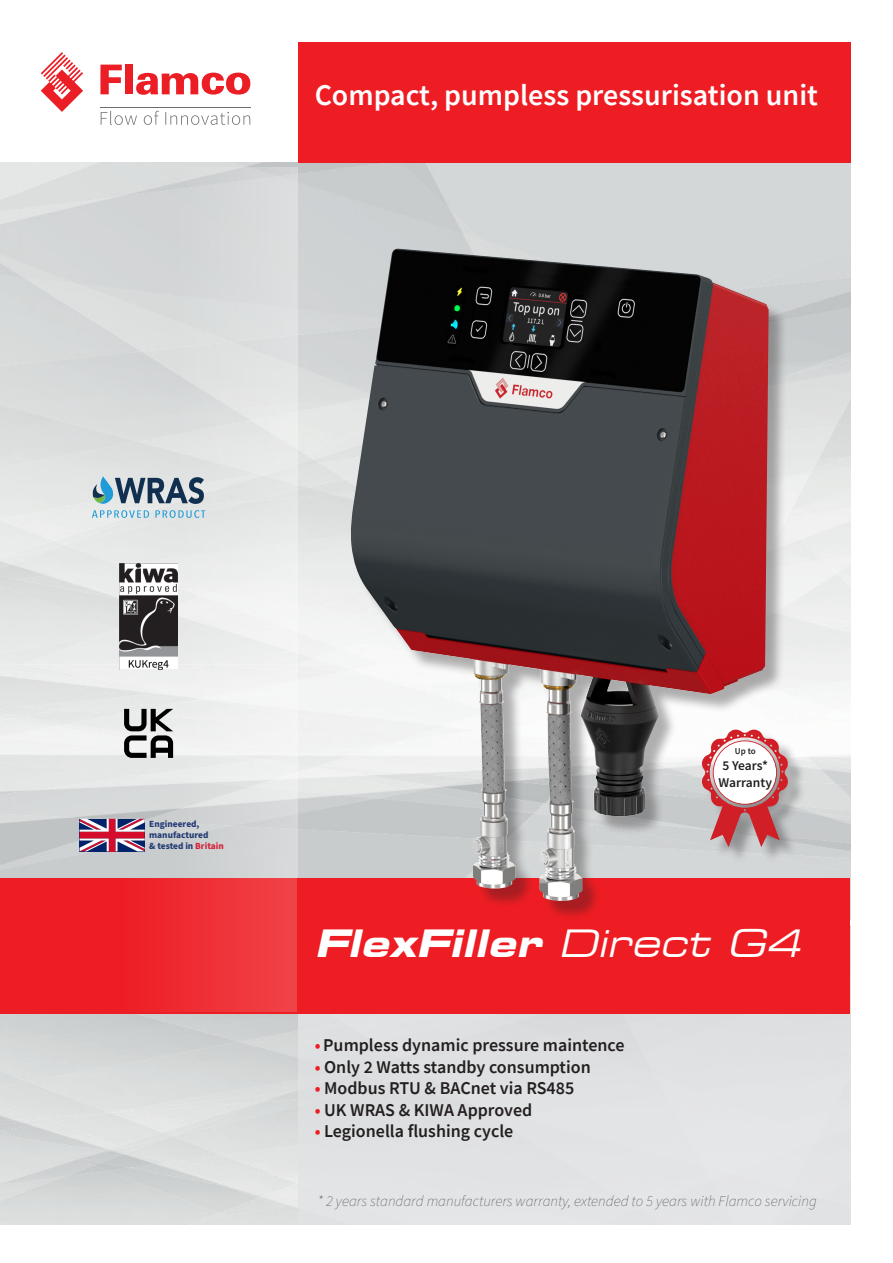
<style>
.page{position:relative;width:893px;height:1263px;background:#fff}
.page>*{position:absolute;margin:0;border:0;box-sizing:border-box;transform-origin:0 0}
.t1{font:italic 700 expanded 37.5px "Square 721 BT";color:#fff}
.t2{font:600 30px "Source Sans Pro";color:#fff}
.t3{font:600 18px "Source Sans Pro";color:#231f20}
.t4{font:italic 200 15px "Source Sans Pro";color:#57585a}
.t5{font:600 13.5px/16.2px "Source Sans Pro";color:#231f20}
.t6{font:700 9.3px/11.1px "Source Sans Pro";color:#213a73}
.t7{font:600 9px "Source Sans Pro";color:#231f20}
.s1{color:#d22137}
.s2{font-weight:400}
.s3{color:#ee1d23}
</style>
<div class="page">
<img style="left:0;top:163px;width:850px;height:715px">
<div style="left:298px;top:43px;width:552px;height:120px;background:#ee1d23"></div>
<svg style="left:100px;top:65px;width:22px;height:29px"></svg>
<div style="left:125px;top:65px;width:8px;height:29px;background:#eb1e25"></div>
<svg style="left:136px;top:73px;width:114px;height:22px"></svg>
<svg style="left:41px;top:52px;width:42px;height:60px"></svg>
<svg style="left:101px;top:111px;width:149px;height:14px"></svg>
<hr style="left:101px;top:107px;width:150px;height:1px;background:#6c6d70">
<svg style="left:170px;top:168px;width:128px;height:1057px"></svg>
<img style="left:0;top:1013px;width:298px;height:211px">
<div style="left:298px;top:927px;width:552px;height:297px;background:#e1e2e3"></div>
<div style="left:0;top:878px;width:850px;height:135px;background:#ee1d23"></div>
<div style="left:117px;top:878px;width:179px;height:134px;background:linear-gradient(to right,#ee1c22,#f04449)"></div>
<div style="left:353px;top:251px;width:435px;height:669px;background:#231f20;opacity:.35"></div>
<img style="left:350px;top:255px;width:201px;height:633px">
<svg style="left:91px;top:476px;width:114px;height:42px;background:#99aeba"></svg>
<svg style="left:124px;top:709px;width:49px;height:49px"></svg>
<img style="left:120px;top:564px;width:58px;height:105px">
<div style="left:704px;top:732px;width:102px;height:132px;background:#231f20;opacity:.35"></div>
<svg style="left:702px;top:729px;width:86px;height:118px"></svg>
<svg style="left:80px;top:819px;width:65px;height:32px"></svg>
<p class="t2" style="left:315px;top:76px;width:505px">Compact, pumpless pressurisation unit</p>
<p class="t6" style="left:149px;top:819px;width:76px">Engineered, manufactured<br>&amp; tested in <span class="s1">Britain</span></p>
<p class="t7" style="left:735px;top:745px;width:22px">Up to</p>
<p class="t5" style="left:719px;top:758px;width:55px">5 Years*<br>Warranty</p>
<p class="t1" style="left:315px;top:920px;width:498px">FlexFiller <span class="s2">Direct G4</span></p>
<p class="t3" style="left:315px;top:1033px;width:311px"><span class="s3">•</span> Pumpless dynamic pressure maintence</p>
<p class="t3" style="left:315px;top:1055px;width:278px"><span class="s3">•</span> Only 2 Watts standby consumption</p>
<p class="t3" style="left:315px;top:1076px;width:261px"><span class="s3">•</span> Modbus RTU &amp; BACnet via RS485</p>
<p class="t3" style="left:315px;top:1098px;width:219px"><span class="s3">•</span> UK WRAS &amp; KIWA Approved</p>
<p class="t3" style="left:315px;top:1119px;width:200px"><span class="s3">•</span> Legionella flushing cycle</p>
<p class="t4" style="left:317px;top:1191px;width:501px">* 2 years standard manufacturers warranty, extended to 5 years with Flamco servicing</p>
</div>
